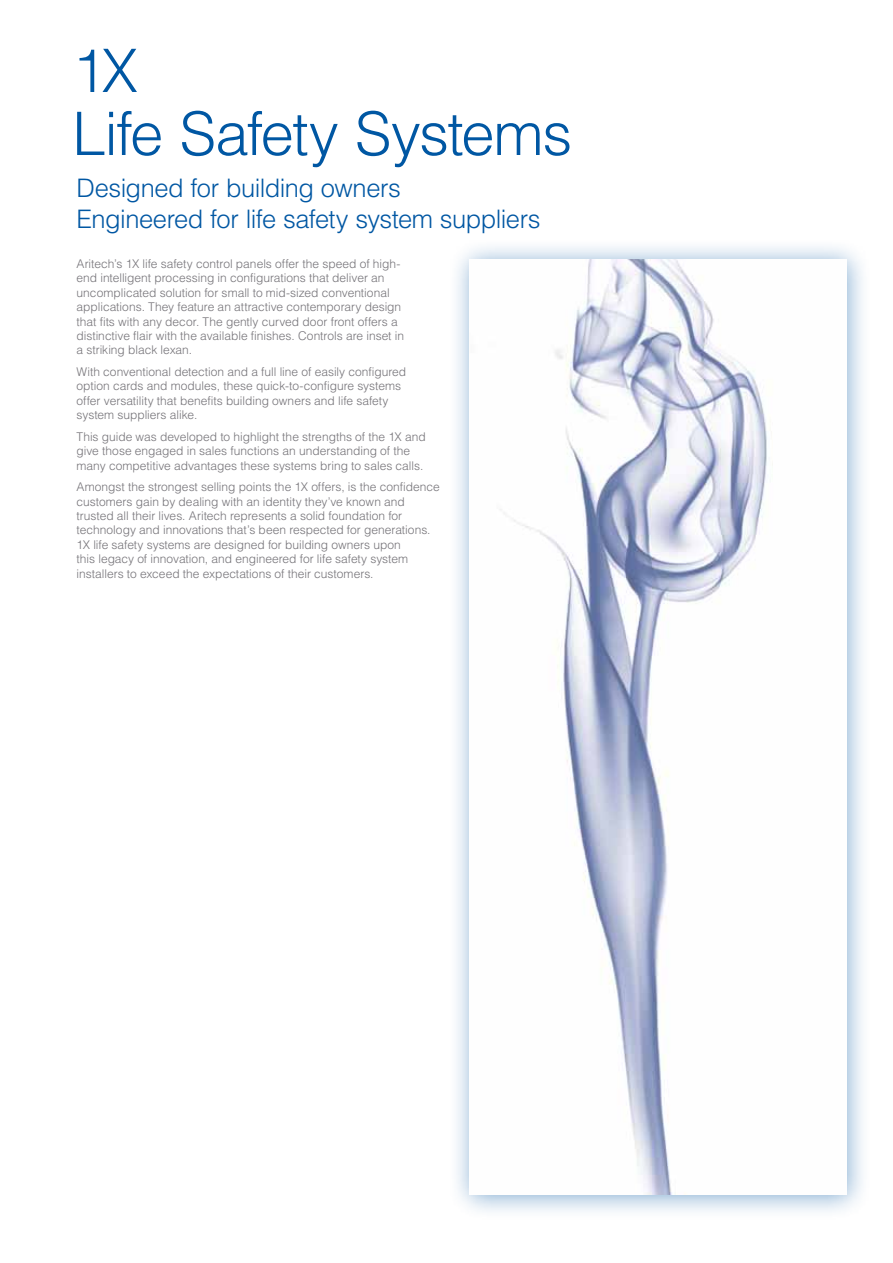
<style>
.page{position:relative;width:893px;height:1263px;background:#fff}
.page>*{position:absolute;margin:0;border:0;box-sizing:border-box;transform-origin:0 0}
.t1{font:300 60px/63px "Helvetica LT Std";letter-spacing:-.03em;color:#0057a3}
.t2{font:300 25.5px/30.6px "Helvetica LT Std";letter-spacing:-.02em;color:#0057a3}
.t3{font:300 12px/14.4px "Helvetica LT Std";color:#757378}
</style>
<div class="page">
<div style="left:447px;top:236px;width:424px;height:984px;background:#0057a3;opacity:.5"></div>
<img style="left:470px;top:259px;width:376px;height:936px">
<h1 class="t1" style="left:72px;top:39px;width:501px">1X<br>Life Safety Systems</h1>
<h2 class="t2" style="left:77px;top:172px;width:465px">Designed for building owners<br>Engineered for life safety system suppliers</h2>
<p class="t3" style="left:77px;top:256px;width:329px">Aritech’s 1X life safety control panels offer the speed of high&shy;end intelligent processing in configurations that deliver an uncomplicated solution for small to mid-sized conventional applications. They feature an attractive contemporary design that fits with any decor. The gently curved door front offers a distinctive flair with the available finishes. Controls are inset in a striking black lexan.</p>
<p class="t3" style="left:77px;top:364px;width:331px">With conventional detection and a full line of easily configured option cards and modules, these quick-to-configure systems offer versatility that benefits building owners and life safety system suppliers alike.</p>
<p class="t3" style="left:77px;top:429px;width:351px">This guide was developed to highlight the strengths of the 1X and give those engaged in sales functions an understanding of the many competitive advantages these systems bring to sales calls.</p>
<p class="t3" style="left:77px;top:480px;width:365px">Amongst the strongest selling points the 1X offers, is the confidence customers gain by dealing with an identity they’ve known and trusted all their lives. Aritech represents a solid foundation for technology and innovations that’s been respected for generations.<br>1X life safety systems are designed for building owners upon<br>this legacy of innovation, and engineered for life safety system installers to exceed the expectations of their customers.</p>
</div>
